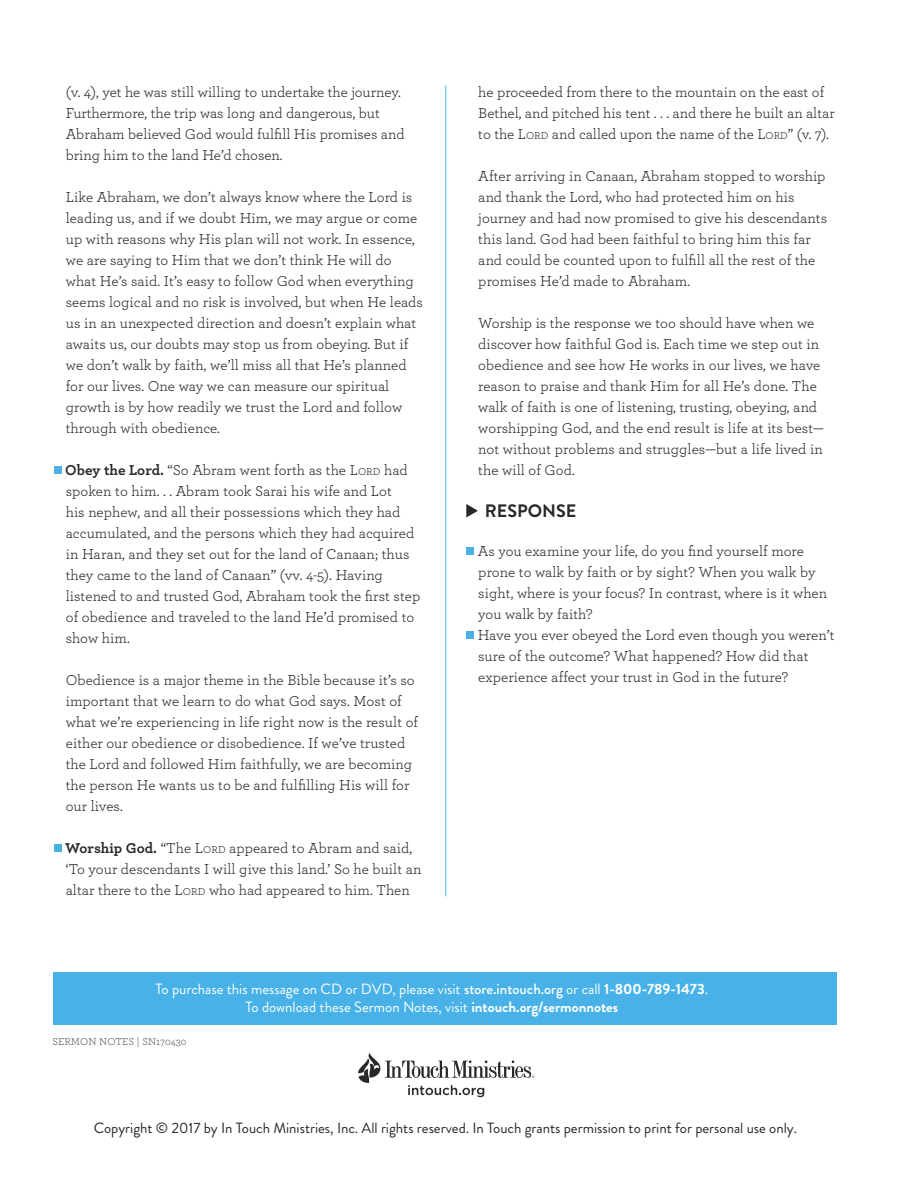
<style>
.page{position:relative;width:918px;height:1188px;background:#fff}
.page>*{position:absolute;margin:0;border:0;box-sizing:border-box;transform-origin:0 0}
.t1{font:700 18px "Brandon Grotesque";color:#292829}
.t2{font:15px/21px "Archer";letter-spacing:.005em;color:#292829}
.t3{font:14.85px/18px "Brandon Grotesque";color:#fff;text-align:center}
.t4{font:14.85px "Brandon Grotesque";color:#292829}
.t5{font:10.5px "Archer";color:#58595b}
.s1{font-weight:700}
.s2{font-size:10.5px}
.s3{font-weight:500}
</style>
<div class="page">
<div style="left:54px;top:466px;width:8px;height:8px;background:#4ab1e4"></div>
<div style="left:54px;top:844px;width:8px;height:8px;background:#4ab1e4"></div>
<svg style="left:466px;top:504px;width:12px;height:14px"></svg>
<div style="left:466px;top:547px;width:8px;height:8px;background:#4ab1e4"></div>
<div style="left:466px;top:631px;width:8px;height:8px;background:#4ab1e4"></div>
<hr style="left:445px;top:86px;width:1px;height:810px;background:#48b2e8">
<div style="left:54px;top:972px;width:783px;height:53px;background:#48b2e8"></div>
<svg style="left:358px;top:1053px;width:176px;height:44px"></svg>
<p class="t2" style="left:66px;top:82px;width:340px">(v. 4), yet he was still willing to undertake the journey.<br>Furthermore, the trip was long and dangerous, but Abraham believed God would fulfill His promises and bring him to the land He’d chosen.</p>
<p class="t2" style="left:66px;top:187px;width:359px">Like Abraham, we don’t always know where the Lord is leading us, and if we doubt Him, we may argue or come up with reasons why His plan will not work. In essence, we are saying to Him that we don’t think He will do what He’s said. It’s easy to follow God when everything seems logical and no risk is involved, but when He leads us in an unexpected direction and doesn’t explain what awaits us, our doubts may stop us from obeying. But if we don’t walk by faith, we’ll miss all that He’s planned for our lives. One way we can measure our spiritual growth is by how readily we trust the Lord and follow through with obedience.</p>
<p class="t2" style="left:65px;top:460px;width:357px"><span class="s1">Obey the Lord.</span> “So Abram went forth as the L<span class="s2">ORD</span> had spoken to him. . . Abram took Sarai his wife and Lot<br>his nephew, and all their possessions which they had accumulated, and the persons which they had acquired in Haran, and they set out for the land of Canaan; thus they came to the land of Canaan” (vv. 4-5). Having listened to and trusted God, Abraham took the first step of obedience and traveled to the land He’d promised to show him.</p>
<p class="t2" style="left:66px;top:670px;width:354px">Obedience is a major theme in the Bible because it’s so important that we learn to do what God says. Most of what we’re experiencing in life right now is the result of either our obedience or disobedience. If we’ve trusted the Lord and followed Him faithfully, we are becoming the person He wants us to be and fulfilling His will for our lives.</p>
<p class="t2" style="left:65px;top:838px;width:358px"><span class="s1">Worship God.</span> “The L<span class="s2">ORD</span> appeared to Abram and said, ‘To your descendants I will give this land.’ So he built an altar there to the L<span class="s2">ORD</span> who had appeared to him. Then</p>
<p class="t2" style="left:478px;top:82px;width:358px">he proceeded from there to the mountain on the east of<br>Bethel, and pitched his tent . . . and there he built an altar to the L<span class="s2">ORD</span> and called upon the name of the L<span class="s2">ORD</span>” (v. 7).</p>
<p class="t2" style="left:478px;top:166px;width:350px">After arriving in Canaan, Abraham stopped to worship and thank the Lord, who had protected him on his journey and had now promised to give his descendants this land. God had been faithful to bring him this far and could be counted upon to fulfill all the rest of the promises He’d made to Abraham.</p>
<p class="t2" style="left:478px;top:313px;width:347px">Worship is the response we too should have when we discover how faithful God is. Each time we step out in obedience and see how He works in our lives, we have reason to praise and thank Him for all He’s done. The walk of faith is one of listening, trusting, obeying, and worshipping God, and the end result is life at its best— not without problems and struggles—but a life lived in the will of God.</p>
<p class="t1" style="left:485px;top:499px;width:93px">RESPONSE</p>
<p class="t2" style="left:478px;top:541px;width:358px">As you examine your life, do you find yourself more prone to walk by faith or by sight? When you walk by sight, where is your focus? In contrast, where is it when you walk by faith?<br>Have you ever obeyed the Lord even though you weren’t sure of the outcome? What happened? How did that experience affect your trust in God in the future?</p>
<p class="t3" style="left:156px;top:980px;width:554px">To purchase this message on CD or DVD, please visit <span class="s3">store.intouch.org</span> or call <span class="s1">1-800-789-1473</span>.<br>To download these Sermon Notes, visit <span class="s1">intouch.org/sermonnotes</span></p>
<p class="t5" style="left:52px;top:1035px;width:136px">SERMON NOTES | SN170430</p>
<p class="t4" style="left:94px;top:1117px;width:705px">Copyright © 2017 by In Touch Ministries, Inc. All rights reserved. In Touch grants permission to print for personal use only.</p>
</div>
